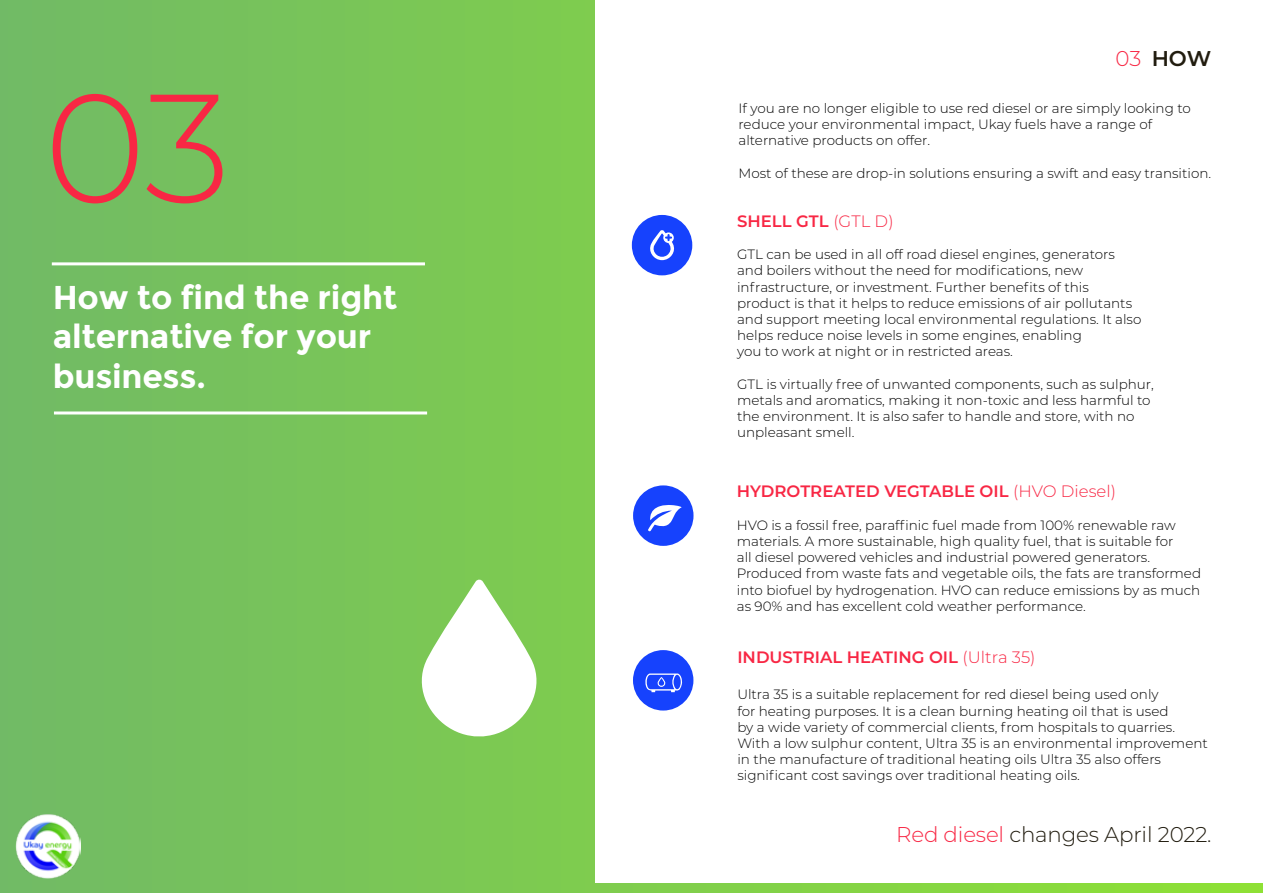
<style>
.page{position:relative;width:1263px;height:893px;background:#fff}
.page>*{position:absolute;margin:0;border:0;box-sizing:border-box;transform-origin:0 0}
.t1{font:300 154.2px "Montserrat";color:#f82744}
.t2{font:700 33px/39.6px "Montserrat";letter-spacing:-.01em;color:#fff}
.t3{font:300 21.45px "Montserrat";letter-spacing:-.01em;color:#211c0f}
.t4{font:600 21.45px "Montserrat";color:#211c0f}
.t5{font:600 16.5px "Montserrat";color:#f82744}
.t6{font:300 13.5px/16.2px "Montserrat";color:#000}
.s1{font-weight:300;color:#f82744}
.s2{font-weight:300}
.s3{color:#f82744}
</style>
<div class="page">
<div style="left:0;top:0;width:594px;height:893px;background:#77c35b"></div>
<svg style="left:0;top:883px;width:1263px;height:10px"></svg>
<div style="left:632px;top:215px;width:60px;height:60px;background:#1642fd;border-radius:50%"></div>
<svg style="left:650px;top:230px;width:24px;height:30px"></svg>
<div style="left:633px;top:485px;width:60px;height:61px;background:#1642fd;border-radius:50%"></div>
<svg style="left:648px;top:505px;width:34px;height:27px"></svg>
<div style="left:633px;top:650px;width:60px;height:60px;background:#1642fd;border-radius:50%"></div>
<svg style="left:645px;top:673px;width:37px;height:19px"></svg>
<hr style="left:52px;top:262px;width:373px;height:3px;background:#fff">
<hr style="left:54px;top:411px;width:373px;height:3px;background:#fff">
<svg style="left:421px;top:579px;width:122px;height:162px"></svg>
<img style="left:15px;top:814px;width:65px;height:65px">
<h1 class="t1" style="left:44px;top:43px;width:188px">03</h1>
<h2 class="t2" style="left:53px;top:277px;width:346px">How to find the right alternative for your business.</h2>
<h3 class="t4" style="left:1115px;top:43px;width:97px"><span class="s1">03</span> HOW</h3>
<p class="t6" style="left:738px;top:99px;width:454px">If you are no longer eligible to use red diesel or are simply looking to reduce your environmental impact, Ukay fuels have a range of alternative products on offer.</p>
<p class="t6" style="left:738px;top:164px;width:474px">Most of these are drop-in solutions ensuring a swift and easy transition.</p>
<p class="t5" style="left:737px;top:209px;width:158px">SHELL GTL <span class="s2">(GTL D)</span></p>
<p class="t6" style="left:737px;top:246px;width:406px">GTL can be used in all off road diesel engines, generators and boilers without the need for modifications, new infrastructure, or investment. Further benefits of this product is that it helps to reduce emissions of air pollutants and support meeting local environmental regulations. It also helps reduce noise levels in some engines, enabling<br>you to work at night or in restricted areas.</p>
<p class="t6" style="left:737px;top:375px;width:418px">GTL is virtually free of unwanted components, such as sulphur, metals and aromatics, making it non-toxic and less harmful to the environment. It is also safer to handle and store, with no unpleasant smell.</p>
<p class="t5" style="left:737px;top:480px;width:381px">HYDROTREATED VEGTABLE OIL <span class="s2">(HVO Diesel)</span></p>
<p class="t6" style="left:737px;top:516px;width:466px">HVO is a fossil free, paraffinic fuel made from 100% renewable raw materials. A more sustainable, high quality fuel, that is suitable for<br>all diesel powered vehicles and industrial powered generators.<br>Produced from waste fats and vegetable oils, the fats are transformed into biofuel by hydrogenation. HVO can reduce emissions by as much as 90% and has excellent cold weather performance.</p>
<p class="t5" style="left:737px;top:646px;width:300px">INDUSTRIAL HEATING OIL <span class="s2">(Ultra 35)</span></p>
<p class="t6" style="left:737px;top:686px;width:472px">Ultra 35 is a suitable replacement for red diesel being used only<br>for heating purposes. It is a clean burning heating oil that is used<br>by a wide variety of commercial clients, from hospitals to quarries.<br>With a low sulphur content, Ultra 35 is an environmental improvement in the manufacture of traditional heating oils Ultra 35 also offers significant cost savings over traditional heating oils.</p>
<h3 class="t3" style="left:896px;top:820px;width:317px"><span class="s3">Red diesel</span> changes April 2022.</h3>
</div>
